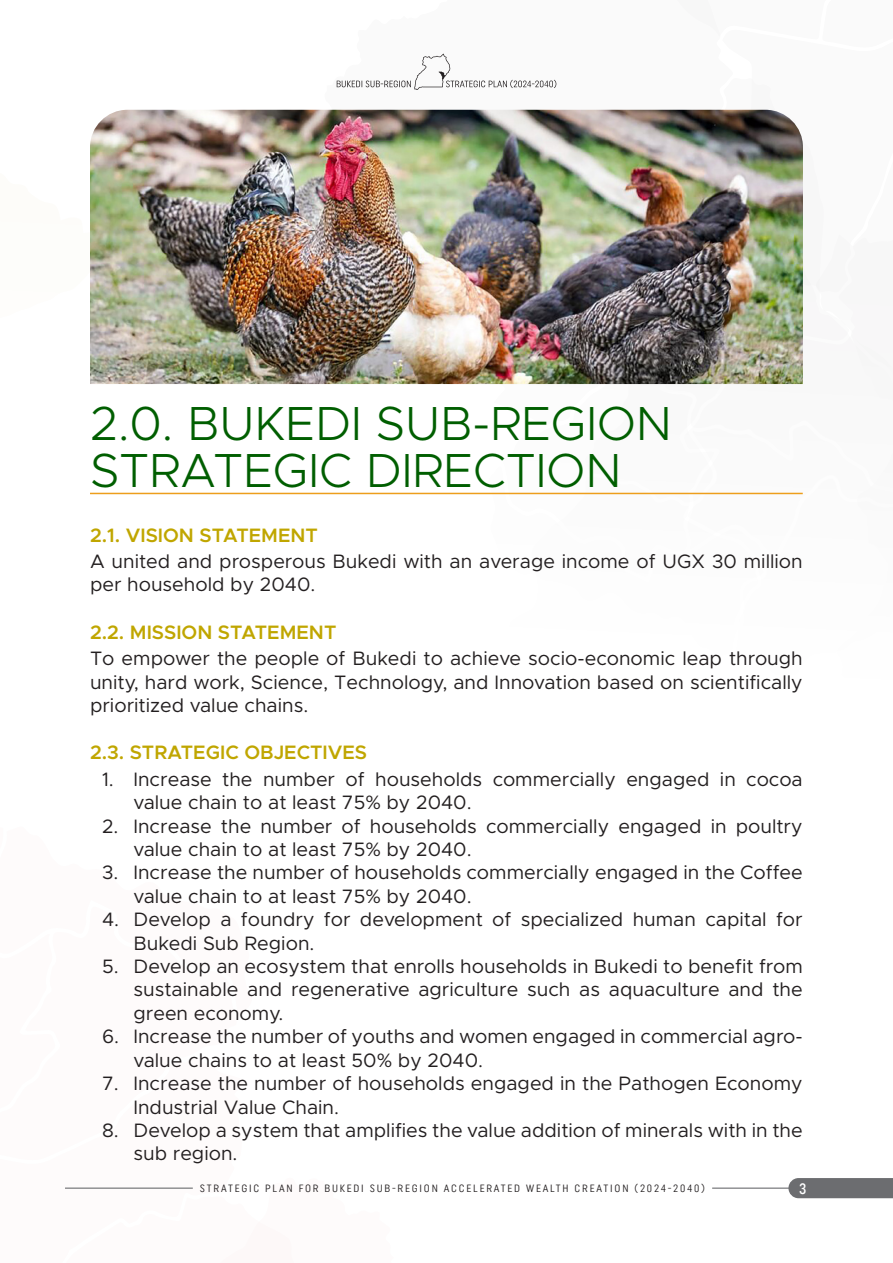
<style>
.page{position:relative;width:893px;height:1263px;background:#fff}
.page>*{position:absolute;margin:0;border:0;box-sizing:border-box;transform-origin:0 0}
.Head-1{font:300 48px/46.5px "Metropolis";color:#005e00}
.t1{font:19.5px/23.4px "Metropolis";color:#231f20}
.Head_2{font:600 19.5px "Metropolis";color:#c0a600}
.t2{font:15px "Uniform Condensed 2";color:#fff}
.t3{font:10.5px "Uniform Condensed 6";letter-spacing:.17em;color:#231f20}
</style>
<div class="page">
<svg style="left:584px;top:384px;width:152px;height:111px"></svg>
<hr style="left:90px;top:493px;width:713px;height:1px;background:#ed9e1c">
<img style="left:90px;top:110px;width:713px;height:274px">
<div style="left:788px;top:1178px;width:105px;height:20px;background:#6c6d70"></div>
<hr style="left:65px;top:1187px;width:128px;height:2px;background:#6c6d70">
<hr style="left:712px;top:1187px;width:82px;height:2px;background:#6c6d70">
<svg style="left:337px;top:54px;width:219px;height:36px"></svg>
<p class="Head-1" style="left:90px;top:400px;width:584px">2.0. BUKEDI SUB-REGION<br>STRATEGIC DIRECTION</p>
<p class="Head_2" style="left:90px;top:523px;width:229px">2.1. VISION STATEMENT</p>
<p class="t1" style="left:90px;top:550px;width:714px">A united and prosperous Bukedi with an average income of UGX 30 million per household by 2040.</p>
<p class="Head_2" style="left:90px;top:620px;width:248px">2.2. MISSION STATEMENT</p>
<p class="t1" style="left:90px;top:647px;width:714px;text-align:justify">To empower the people of Bukedi to achieve socio-economic leap through unity, hard work, Science, Technology, and Innovation based on scientifically prioritized value chains.</p>
<p class="Head_2" style="left:90px;top:740px;width:279px">2.3. STRATEGIC OBJECTIVES</p>
<p class="t1" style="left:134px;top:767px;width:671px;text-indent:-32px">1. Increase the number of households commercially engaged in cocoa value chain to at least 75% by 2040.</p>
<p class="t1" style="left:134px;top:814px;width:671px;text-indent:-32px">2. Increase the number of households commercially engaged in poultry value chain to at least 75% by 2040.</p>
<p class="t1" style="left:134px;top:861px;width:671px;text-indent:-32px">3. Increase the number of households commercially engaged in the Coffee value chain to at least 75% by 2040.</p>
<p class="t1" style="left:134px;top:908px;width:671px;text-indent:-32px">4. Develop a foundry for development of specialized human capital for<br>Bukedi Sub Region.</p>
<p class="t1" style="left:134px;top:955px;width:671px;text-align:justify;text-indent:-32px">5. Develop an ecosystem that enrolls households in Bukedi to benefit from sustainable and regenerative agriculture such as aquaculture and the green economy.</p>
<p class="t1" style="left:134px;top:1025px;width:671px;text-indent:-32px">6. Increase the number of youths and women engaged in commercial agro&shy;value chains to at least 50% by 2040.</p>
<p class="t1" style="left:134px;top:1072px;width:671px;text-indent:-32px">7. Increase the number of households engaged in the Pathogen Economy<br>Industrial Value Chain.</p>
<p class="t1" style="left:134px;top:1118px;width:671px;text-indent:-32px">8. Develop a system that amplifies the value addition of minerals with in the sub region.</p>
<p class="t3" style="left:200px;top:1182px;width:507px">STRATEGIC PLAN FOR BUKEDI SUB-REGION ACCELERATED WEALTH CREATION (2024-2040)</p>
<p class="t2" style="left:799px;top:1179px;width:9px">3</p>
</div>
